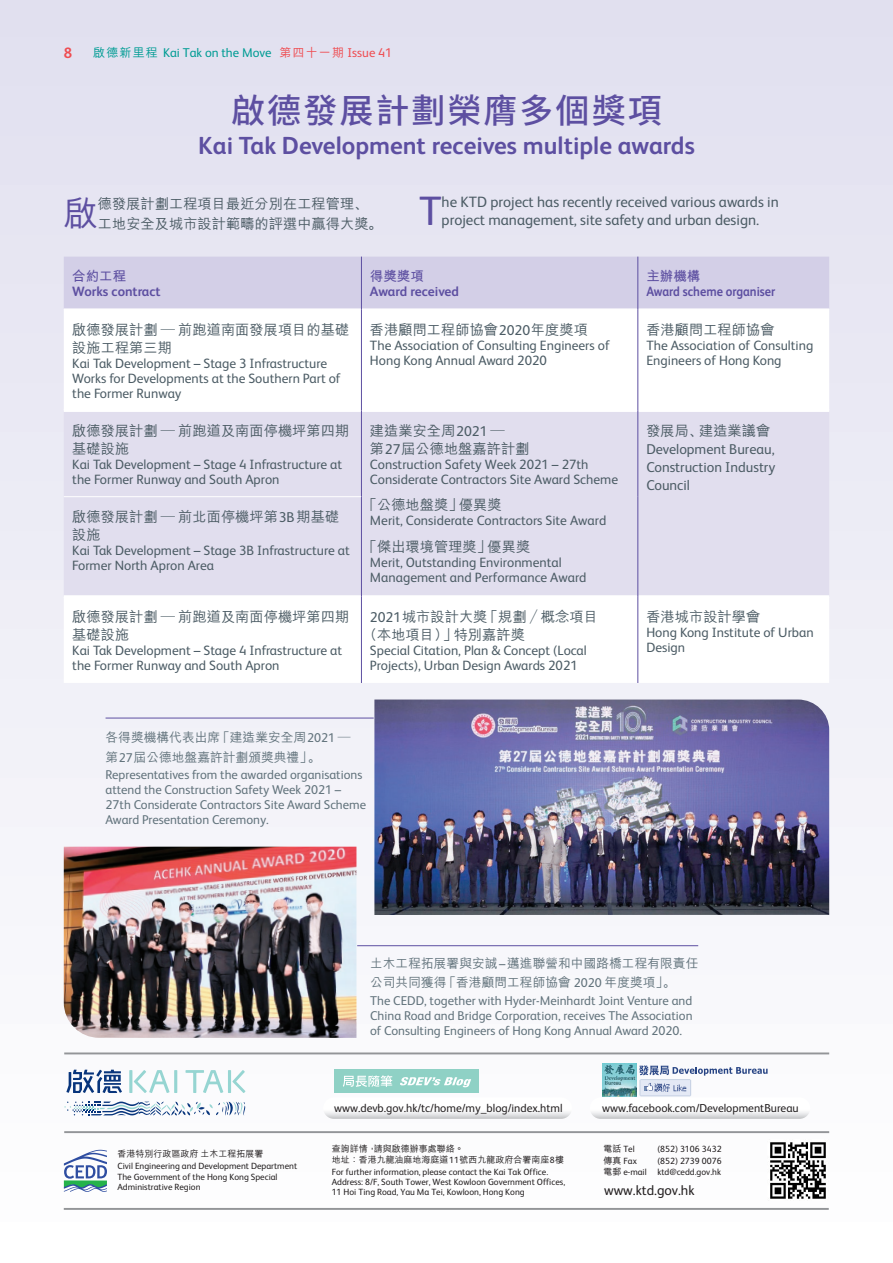
<style>
.page{position:relative;width:893px;height:1263px;background:#fff}
.page>*{position:absolute;margin:0;border:0;box-sizing:border-box;transform-origin:0 0}
.eng___Body___1{font:41.1px "FS Albert";color:#5d4fa1}
.chi___Head___1{font:500 34.05px "Noto Sans HK";letter-spacing:.06em;color:#5d4fa1}
.chi___Body___1{font:500 34.05px "M Hei HK";color:#5d4fa1}
.eng___Head___1{font:700 24.75px "FS Albert";color:#5d4fa1}
.eng___Body___1-2{font:15px/18px "FS Albert";color:#4c5c65}
.t1{font:700 15px "FS Albert";color:#ef4d52}
.chi___Body___1-2{font:500 14.25px/18px "M Hei HK";color:#4c5c65}
.eng___Body___1-3{font:14.25px/18px "FS Albert";color:#4c5c65;text-align:justify}
.t2{font:13.95px "FS Albert";color:#231f20}
.eng___Body___1-4{font:13.5px/15px "FS Albert";color:#4c5c65}
.chi___Body___1-3{font:13.5px/15px "FS Albert";color:#4c5c65}
.eng___Body___1-5{font:700 13.5px "FS Albert";color:#5d4fa1}
.eng___Body___1-6{font:700 13.5px "FS Albert";color:#5d4fa1;scale:.9 1}
.chi___Body___1-4{font:700 13.5px "M Hei HK";color:#5d4fa1}
.t3{font:12.75px/15px "FS Albert";color:#62737c}
.t4{font:500 12.75px/19.5px "M Hei HK";color:#62737c}
.t5{font:12.75px "FS Albert";color:#009c94}
.t6{font:11.55px "FS Albert";color:#231f20}
.t7{font:9px/10.4px "FS Albert";color:#231f20}
.t8{font:500 9px/10.4px "M Hei HK";color:#231f20}
.s1{font-family:"M Hei HK";font-weight:500;font-size:12px}
.s2{font-family:"M Hei HK";font-weight:500;font-size:12px;color:#ef4d52}
.s3{color:#ef4d52}
.s4{font-family:"M Hei HK Format"}
.s5{font-family:"FS Albert";font-weight:400}
.s6{font-family:"M Hei HK";font-weight:500}
</style>
<div class="page">
<div style="left:0;top:0;width:893px;height:1246px;background:linear-gradient(to bottom,#e1dfef,#fefefe)"></div>
<svg style="left:64px;top:1150px;width:43px;height:42px"></svg>
<img style="left:767px;top:1140px;width:61px;height:61px">
<hr style="left:64px;top:1208px;width:765px;height:2px;background:#939598">
<svg style="left:64px;top:1100px;width:181px;height:15px"></svg>
<svg style="left:66px;top:1070px;width:56px;height:23px"></svg>
<svg style="left:129px;top:1070px;width:48px;height:23px"></svg>
<svg style="left:186px;top:1070px;width:59px;height:23px"></svg>
<hr style="left:64px;top:1052px;width:765px;height:2px;background:#939598">
<svg style="left:590px;top:1097px;width:220px;height:22px"></svg>
<img style="left:603px;top:1063px;width:33px;height:33px">
<svg style="left:639px;top:1065px;width:129px;height:31px"></svg>
<svg style="left:323px;top:1097px;width:249px;height:22px"></svg>
<div style="left:334px;top:1069px;width:145px;height:23px;background:#8fd1c5"></div>
<svg style="left:343px;top:1075px;width:49px;height:12px"></svg>
<svg style="left:400px;top:1077px;width:71px;height:10px"></svg>
<hr style="left:64px;top:1131px;width:765px;height:2px;background:#939598">
<img style="left:374px;top:699px;width:455px;height:216px">
<img style="left:64px;top:847px;width:292px;height:191px">
<hr style="left:106px;top:718px;width:268px;height:1px;background:#5d4fa1">
<hr style="left:357px;top:945px;width:341px;height:1px;background:#5d4fa1">
<div style="left:64px;top:257px;width:765px;height:51px;background:#d3cfe7"></div>
<svg style="left:64px;top:310px;width:765px;height:373px"></svg>
<div style="left:64px;top:412px;width:765px;height:183px;background:#e1deee"></div>
<hr style="left:64px;top:409px;width:297px;height:3px;background:#fff">
<hr style="left:362px;top:409px;width:275px;height:3px;background:#fff">
<hr style="left:638px;top:409px;width:191px;height:3px;background:#fff">
<hr style="left:362px;top:595px;width:275px;height:3px;background:#fff">
<hr style="left:638px;top:595px;width:191px;height:3px;background:#fff">
<hr style="left:64px;top:595px;width:297px;height:3px;background:#fff">
<hr style="left:64px;top:308px;width:297px;height:2px;background:#fff">
<hr style="left:362px;top:308px;width:275px;height:2px;background:#fff">
<hr style="left:638px;top:308px;width:191px;height:2px;background:#fff">
<hr style="left:361px;top:257px;width:1px;height:52px;background:#5d4fa1">
<hr style="left:361px;top:309px;width:1px;height:101px;background:#5d4fa1">
<hr style="left:361px;top:410px;width:1px;height:87px;background:#5d4fa1">
<hr style="left:361px;top:497px;width:1px;height:100px;background:#5d4fa1">
<hr style="left:361px;top:597px;width:1px;height:86px;background:#5d4fa1">
<hr style="left:637px;top:257px;width:1px;height:52px;background:#5d4fa1">
<hr style="left:637px;top:309px;width:1px;height:101px;background:#5d4fa1">
<hr style="left:637px;top:410px;width:1px;height:87px;background:#5d4fa1">
<hr style="left:637px;top:497px;width:1px;height:100px;background:#5d4fa1">
<hr style="left:637px;top:597px;width:1px;height:86px;background:#5d4fa1">
<hr style="left:64px;top:496px;width:297px;height:1px;background:#fff">
<p class="t1" style="left:64px;top:42px;width:10px">8</p>
<p class="t5" style="left:93px;top:44px;width:301px"><span class="s1">啟德新里程</span> Kai Tak on the Move <span class="s2">第四十一期</span> <span class="s3">Issue 41</span></p>
<p class="chi___Head___1" style="left:231px;top:92px;width:432px">啟德發展計劃榮膺多個獎項</p>
<p class="eng___Head___1" style="left:198px;top:129px;width:498px">Kai Tak Development receives multiple awards</p>
<p class="eng___Body___1" style="left:419px;top:183px;width:24px">T</p>
<p class="eng___Body___1-2" style="left:442px;top:192px;width:339px">he KTD project has recently received various awards in project management, site safety and urban design.</p>
<p class="chi___Body___1" style="left:64px;top:189px;width:36px">啟</p>
<p class="chi___Body___1-2" style="left:98px;top:192px;width:279px;line-height:20.2px">德發展計劃工程項目最近分別在工程管理<span class="s4">、</span>工地安全及城市設計範疇的評選中贏得大獎<span class="s4">。</span></p>
<p class="chi___Body___1-4" style="left:72px;top:267px;width:55px">合約工程</p>
<p class="eng___Body___1-5" style="left:72px;top:283px;width:90px">Works contract</p>
<p class="chi___Body___1-4" style="left:370px;top:267px;width:56px">得獎獎項</p>
<p class="eng___Body___1-5" style="left:370px;top:283px;width:91px">Award received</p>
<p class="chi___Body___1-4" style="left:646px;top:267px;width:55px">主辦機構</p>
<p class="eng___Body___1-6" style="left:646px;top:283px;width:145px">Award scheme organiser</p>
<p class="chi___Body___1-2" style="left:72px;top:319px;width:279px">啟德發展計劃 — 前跑道南面發展項目的基礎設施工程第三期</p>
<p class="eng___Body___1-4" style="left:72px;top:355px;width:270px">Kai Tak Development – Stage 3 Infrastructure<br>Works for Developments at the Southern Part of the Former Runway</p>
<p class="chi___Body___1-2" style="left:72px;top:420px;width:279px">啟德發展計劃 — 前跑道及南面停機坪第四期基礎設施</p>
<p class="eng___Body___1-4" style="left:72px;top:456px;width:271px">Kai Tak Development – Stage 4 Infrastructure at the Former Runway and South Apron</p>
<p class="chi___Body___1-2" style="left:72px;top:507px;width:268px">啟德發展計劃 — 前北面停機坪第<span class="s5">3B</span>期基礎設施</p>
<p class="eng___Body___1-4" style="left:72px;top:542px;width:279px">Kai Tak Development – Stage 3B Infrastructure at<br>Former North Apron Area</p>
<p class="chi___Body___1-2" style="left:72px;top:607px;width:279px">啟德發展計劃 — 前跑道及南面停機坪第四期基礎設施</p>
<p class="eng___Body___1-4" style="left:72px;top:642px;width:271px">Kai Tak Development – Stage 4 Infrastructure at the Former Runway and South Apron</p>
<p class="chi___Body___1-2" style="left:370px;top:319px;width:220px">香港顧問工程師協會<span class="s5">2020</span>年度獎項</p>
<p class="eng___Body___1-4" style="left:370px;top:337px;width:241px">The Association of Consulting Engineers of<br>Hong Kong Annual Award 2020</p>
<p class="chi___Body___1-2" style="left:370px;top:420px;width:161px">建造業安全周<span class="s5">2021</span> —第<span class="s5">27</span>屆公德地盤嘉許計劃</p>
<p class="chi___Body___1-3" style="left:370px;top:456px;width:250px">Construction Safety Week 2021 – 27th<br>Considerate Contractors Site Award Scheme</p>
<p class="chi___Body___1-2" style="left:363px;top:495px;width:140px">「公德地盤獎」優異獎</p>
<p class="chi___Body___1-3" style="left:370px;top:513px;width:238px">Merit, Considerate Contractors Site Award</p>
<p class="chi___Body___1-2" style="left:363px;top:536px;width:169px">「傑出環境管理獎」優異獎</p>
<p class="chi___Body___1-3" style="left:370px;top:554px;width:218px">Merit, Outstanding Environmental<br>Management and Performance Award</p>
<p class="chi___Body___1-2" style="left:363px;top:607px;width:237px;text-indent:7px"><span class="s5">2021</span>城市設計大獎「規劃／概念項目（本地項目）」特別嘉許獎</p>
<p class="eng___Body___1-4" style="left:370px;top:642px;width:218px">Special Citation, Plan &amp; Concept (Local<br>Projects), Urban Design Awards 2021</p>
<p class="t4" style="left:106px;top:726px;width:247px">各得獎機構代表出席「建造業安全周<span class="s5">2021</span> —第<span class="s5">27</span>屆公德地盤嘉許計劃頒獎典禮」<span class="s4">。</span></p>
<p class="t3" style="left:106px;top:766px;width:262px">Representatives from the awarded organisations attend the Construction Safety Week 2021 – 27th Considerate Contractors Site Award Scheme Award Presentation Ceremony.</p>
<p class="chi___Body___1-2" style="left:646px;top:319px;width:130px">香港顧問工程師協會</p>
<p class="eng___Body___1-4" style="left:646px;top:337px;width:168px">The Association of Consulting<br>Engineers of Hong Kong</p>
<p class="chi___Body___1-2" style="left:646px;top:420px;width:125px">發展局<span class="s4">、</span>建造業議會</p>
<p class="eng___Body___1-3" style="left:646px;top:439px;width:131px">Development Bureau, Construction Industry Council</p>
<p class="chi___Body___1-2" style="left:646px;top:607px;width:115px">香港城市設計學會</p>
<p class="eng___Body___1-4" style="left:646px;top:624px;width:169px">Hong Kong Institute of Urban<br>Design</p>
<p class="t4" style="left:370px;top:952px;width:330px">土木工程拓展署與安誠<span class="s5">–</span>邁進聯營和中國路橋工程有限責任公司共同獲得「香港顧問工程師協會 <span class="s5">2020</span> 年度獎項」<span class="s4">。</span></p>
<p class="t3" style="left:370px;top:992px;width:324px;text-align:justify">The CEDD, together with Hyder-Meinhardt Joint Venture and China Road and Bridge Corporation, receives The Association of Consulting Engineers of Hong Kong Annual Award 2020.</p>
<p class="t8" style="left:117px;top:1148px;width:147px">香港特別行政區政府土木工程拓展署</p>
<p class="t7" style="left:117px;top:1161px;width:181px">Civil Engineering and Development Department<br>The Government of the Hong Kong Special<br>Administrative Region</p>
<p class="t6" style="left:334px;top:1100px;width:230px">www.devb.gov.hk/tc/home/my_blog/index.html</p>
<p class="t6" style="left:602px;top:1100px;width:198px">www.facebook.com/DevelopmentBureau</p>
<p class="t8" style="left:332px;top:1143px;width:234px">查詢詳情，請與啟德辦事處聯絡。<br>地址：香港九龍油麻地海庭道<span class="s5">11</span>號西九龍政府合署南座<span class="s5">8</span>樓</p>
<p class="t7" style="left:332px;top:1166px;width:235px">For further information, please contact the Kai Tak Office.<br>Address: 8/F, South Tower, West Kowloon Government Offices,<br>11 Hoi Ting Road, Yau Ma Tei, Kowloon, Hong Kong</p>
<p class="t7" style="left:603px;top:1143px;width:33px"><span class="s6">電話</span> Tel</p>
<p class="t7" style="left:657px;top:1143px;width:66px">(852) 3106 3432</p>
<p class="t7" style="left:603px;top:1155px;width:35px"><span class="s6">傳真</span> Fax</p>
<p class="t7" style="left:603px;top:1154px;width:120px;line-height:11.6px;text-align:right">(852) 2739 0076<br><span class="s6">電郵</span> e-mail ktd@cedd.gov.hk</p>
<p class="t2" style="left:604px;top:1181px;width:92px">www.ktd.gov.hk</p>
</div>
